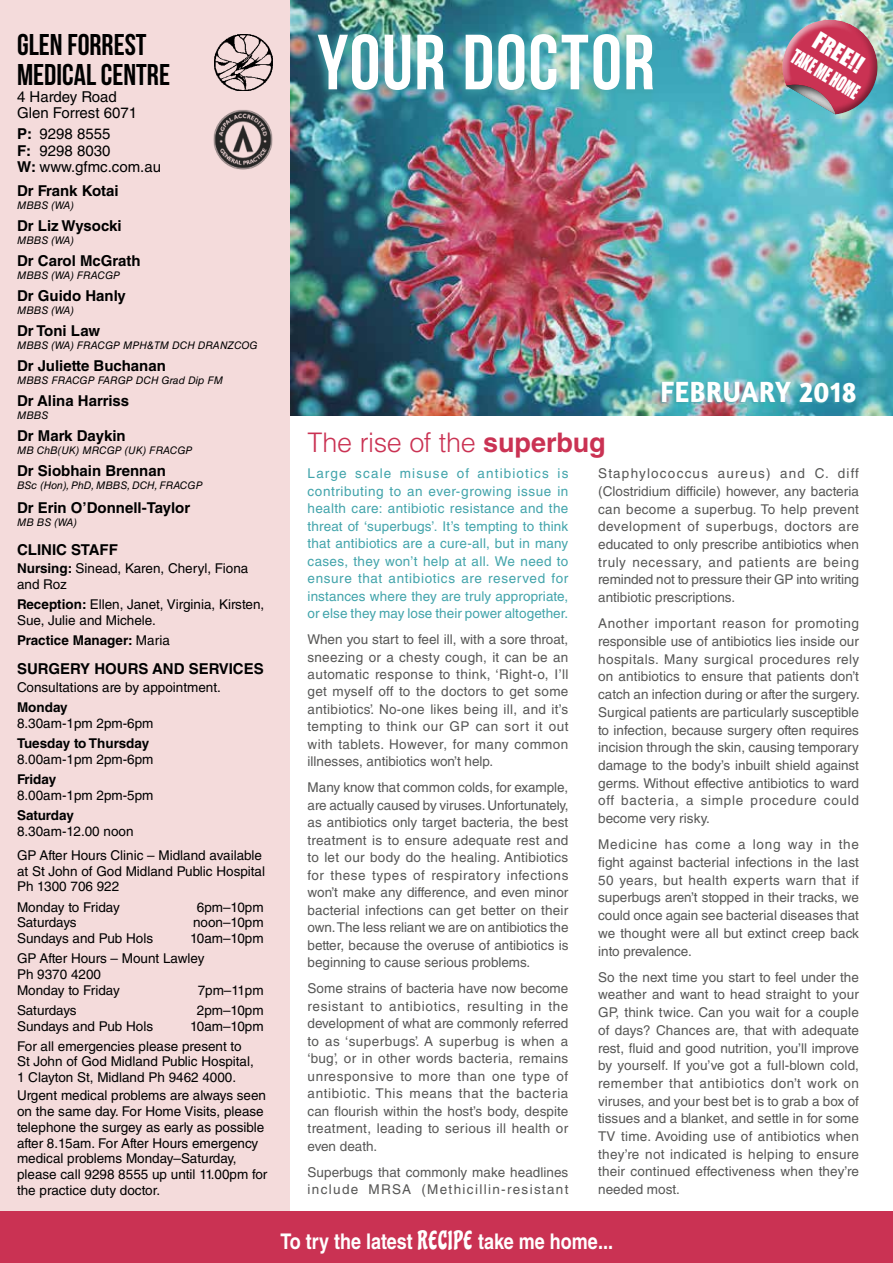
<style>
.page{position:relative;width:893px;height:1263px;background:#fff}
.page>*{position:absolute;margin:0;border:0;box-sizing:border-box;transform-origin:0 0}
.t1{font:700 78px "Bebas Neue";letter-spacing:.02em;color:#fff}
.t2{font:30px/30px "Bebas Neue";color:#000}
.t3{font:700 30px "Amaranth";letter-spacing:.025em;color:#fff;scale:.9 1}
.t4{font:300 27px "Helvetica LT Std";letter-spacing:-.015em;color:#ca3253}
.t5{font:22.5px "Impact";color:#fff}
.t6{font:700 21.6px "Helvetica LT Std";color:#fff;scale:.83 1}
.t7{font:18.9px "Impact";color:#fff;scale:.71 1}
.t8{font:700 15px "Helvetica LT Std";color:#000}
.t9{font:15px/16.5px "Helvetica LT Std";color:#000}
.t10{font:13.5px/17.7px "Helvetica LT Std";letter-spacing:.005em;color:#575756;text-align:justify}
.t11{font:13.5px/15.8px "Helvetica LT Std";color:#000}
.t12{font:13.5px/17.5px "Helvetica LT Std";letter-spacing:.005em;color:#42a4ab;text-align:justify}
.t13{font:700 13.5px "Helvetica LT Std";color:#000}
.t14{font:italic 10.5px "Helvetica LT Std";color:#000}
.s1{font-weight:700}
.s2{font-weight:400}
.s3{font-family:"Chicle";font-weight:400;font-size:25.2px}
</style>
<div class="page">
<img style="left:289px;top:0;width:604px;height:416px">
<div style="left:0;top:0;width:289px;height:1213px;background:#f4dbdb"></div>
<div style="left:0;top:1211px;width:893px;height:52px;background:#ca3253"></div>
<div style="left:782px;top:18px;width:84px;height:74px;background:#fff;opacity:.65"></div>
<svg style="left:782px;top:20px;width:97px;height:94px"></svg>
<div style="left:769px;top:54px;width:93px;height:93px;background:#000;opacity:.75"></div>
<div style="left:659px;top:381px;width:197px;height:24px;background:#42a4ab;opacity:.81"></div>
<img style="left:308px;top:27px;width:351px;height:73px">
<img style="left:213px;top:110px;width:60px;height:60px">
<img style="left:214px;top:34px;width:58px;height:57px">
<h2 class="t2" style="left:17px;top:29px;width:155px">GLEN FORREST<br>MEDICAL CENTRE</h2>
<p class="t9" style="left:17px;top:88px;width:122px">4 Hardey Road<br>Glen Forrest 6071</p>
<p class="t9" style="left:17px;top:125px;width:146px"><span class="s1">P:</span> 9298 8555<br><span class="s1">F:</span> 9298 8030<br><span class="s1">W:</span> www.gfmc.com.au</p>
<p class="t8" style="left:17px;top:182px;width:103px">Dr Frank Kotai</p>
<p class="t14" style="left:17px;top:199px;width:58px">MBBS (WA)</p>
<p class="t8" style="left:17px;top:217px;width:106px">Dr Liz Wysocki</p>
<p class="t14" style="left:17px;top:234px;width:58px">MBBS (WA)</p>
<p class="t8" style="left:17px;top:252px;width:125px">Dr Carol McGrath</p>
<p class="t14" style="left:17px;top:269px;width:105px">MBBS (WA) FRACGP</p>
<p class="t8" style="left:17px;top:287px;width:110px">Dr Guido Hanly</p>
<p class="t14" style="left:17px;top:304px;width:58px">MBBS (WA)</p>
<p class="t8" style="left:17px;top:322px;width:85px">Dr Toni Law</p>
<p class="t14" style="left:17px;top:339px;width:242px">MBBS (WA) FRACGP MPH&amp;TM DCH DRANZCOG</p>
<p class="t8" style="left:17px;top:357px;width:150px">Dr Juliette Buchanan</p>
<p class="t14" style="left:17px;top:374px;width:208px">MBBS FRACGP FARGP DCH Grad Dip FM</p>
<p class="t8" style="left:17px;top:392px;width:114px">Dr Alina Harriss</p>
<p class="t14" style="left:17px;top:409px;width:33px">MBBS</p>
<p class="t8" style="left:17px;top:427px;width:110px">Dr Mark Daykin</p>
<p class="t14" style="left:17px;top:444px;width:177px">MB ChB(UK) MRCGP (UK) FRACGP</p>
<p class="t8" style="left:17px;top:462px;width:150px">Dr Siobhain Brennan</p>
<p class="t14" style="left:17px;top:479px;width:187px">BSc (Hon), PhD, MBBS, DCH, FRACGP</p>
<p class="t8" style="left:17px;top:499px;width:175px">Dr Erin O’Donnell-Taylor</p>
<p class="t14" style="left:17px;top:516px;width:61px">MB BS (WA)</p>
<p class="t8" style="left:17px;top:541px;width:102px">CLINIC STAFF</p>
<p class="t11" style="left:17px;top:561px;width:233px"><span class="s1">Nursing:</span> Sinead, Karen, Cheryl, Fiona and Roz</p>
<p class="t11" style="left:17px;top:596px;width:249px"><span class="s1">Reception:</span> Ellen, Janet, Virginia, Kirsten,<br>Sue, Julie and Michele.</p>
<p class="t13" style="left:17px;top:632px;width:154px">Practice Manager: <span class="s2">Maria</span></p>
<p class="t8" style="left:17px;top:660px;width:248px">SURGERY HOURS AND SERVICES</p>
<p class="t11" style="left:17px;top:679px;width:205px">Consultations are by appointment.</p>
<p class="t13" style="left:17px;top:699px;width:52px">Monday</p>
<p class="t11" style="left:17px;top:715px;width:138px">8.30am-1pm 2pm-6pm</p>
<p class="t13" style="left:17px;top:735px;width:134px">Tuesday to Thursday</p>
<p class="t11" style="left:17px;top:751px;width:138px">8.00am-1pm 2pm-6pm</p>
<p class="t13" style="left:17px;top:771px;width:41px">Friday</p>
<p class="t11" style="left:17px;top:787px;width:138px">8.00am-1pm 2pm-5pm</p>
<p class="t13" style="left:17px;top:807px;width:58px">Saturday</p>
<p class="t11" style="left:17px;top:819px;width:246px;line-height:24.3px">8.30am-12.00 noon<br>GP After Hours Clinic – Midland available</p>
<p class="t11" style="left:17px;top:863px;width:250px">at St John of God Midland Public Hospital<br>Ph 1300 706 922</p>
<p class="t11" style="left:17px;top:899px;width:104px">Monday to Friday</p>
<p class="t11" style="left:197px;top:899px;width:68px">6pm–10pm</p>
<p class="t11" style="left:17px;top:915px;width:61px">Saturdays</p>
<p class="t11" style="left:193px;top:915px;width:72px">noon–10pm</p>
<p class="t11" style="left:17px;top:930px;width:138px">Sundays and Pub Hols</p>
<p class="t11" style="left:17px;top:928px;width:248px;line-height:20.1px;text-indent:173px">10am–10pm<br>GP After Hours – Mount Lawley</p>
<p class="t11" style="left:17px;top:966px;width:104px">Ph 9370 4200<br>Monday to Friday</p>
<p class="t11" style="left:198px;top:982px;width:67px">7pm–11pm</p>
<p class="t11" style="left:17px;top:1002px;width:61px">Saturdays</p>
<p class="t11" style="left:197px;top:1002px;width:68px">2pm–10pm</p>
<p class="t11" style="left:17px;top:1018px;width:138px">Sundays and Pub Hols</p>
<p class="t11" style="left:17px;top:1016px;width:248px;line-height:20.1px;text-indent:173px">10am–10pm<br>For all emergencies please present to</p>
<p class="t11" style="left:17px;top:1054px;width:238px">St John of God Midland Public Hospital,<br>1 Clayton St, Midland Ph 9462 4000.</p>
<p class="t11" style="left:17px;top:1087px;width:252px">Urgent medical problems are always seen on the same day. For Home Visits, please telephone the surgey as early as possible after 8.15am. For After Hours emergency medical problems Monday–Saturday, please call 9298 8555 up until 11.00pm for the practice duty doctor.</p>
<h1 class="t1" style="left:317px;top:20px;width:339px">YOUR DOCTOR</h1>
<h3 class="t5" style="left:824px;top:23px;width:56px;rotate:31deg">FREE!!</h3>
<h3 class="t7" style="left:800px;top:42px;width:108px;rotate:31deg">TAKE ME HOME</h3>
<h2 class="t3" style="left:661px;top:372px;width:220px">FEBRUARY 2018</h2>
<h3 class="t4" style="left:308px;top:426px;width:299px">The rise of the <span class="s1">superbug</span></h3>
<p class="t12" style="left:308px;top:465px;width:262px">Large scale misuse of antibiotics is contributing to an ever-growing issue in health care: antibiotic resistance and the threat of ‘superbugs’. It’s tempting to think that antibiotics are a cure-all, but in many cases, they won’t help at all. We need to ensure that antibiotics are reserved for instances where they are truly appropriate, or else they may lose their power altogether.</p>
<p class="t10" style="left:308px;top:630px;width:262px">When you start to feel ill, with a sore throat, sneezing or a chesty cough, it can be an automatic response to think, ‘Right-o, I’ll get myself off to the doctors to get some antibiotics’. No-one likes being ill, and it’s tempting to think our GP can sort it out with tablets. However, for many common illnesses, antibiotics won’t help.</p>
<p class="t10" style="left:308px;top:779px;width:262px">Many know that common colds, for example, are actually caused by viruses. Unfortunately, as antibiotics only target bacteria, the best treatment is to ensure adequate rest and to let our body do the healing. Antibiotics for these types of respiratory infections won’t make any difference, and even minor bacterial infections can get better on their own. The less reliant we are on antibiotics the better, because the overuse of antibiotics is beginning to cause serious problems.</p>
<p class="t10" style="left:308px;top:980px;width:262px">Some strains of bacteria have now become resistant to antibiotics, resulting in the development of what are commonly referred to as ‘superbugs’. A superbug is when a ‘bug’, or in other words bacteria, remains unresponsive to more than one type of antibiotic. This means that the bacteria can flourish within the host’s body, despite treatment, leading to serious ill health or even death.</p>
<p class="t10" style="left:308px;top:1163px;width:262px">Superbugs that commonly make headlines include MRSA (Methicillin-resistant</p>
<p class="t10" style="left:598px;top:465px;width:262px">Staphylococcus aureus) and C. diff (Clostridium difficile) however, any bacteria can become a superbug. To help prevent development of superbugs, doctors are educated to only prescribe antibiotics when truly necessary, and patients are being reminded not to pressure their GP into writing antibiotic prescriptions.</p>
<p class="t10" style="left:598px;top:615px;width:263px">Another important reason for promoting responsible use of antibiotics lies inside our hospitals. Many surgical procedures rely on antibiotics to ensure that patients don’t catch an infection during or after the surgery.<br>Surgical patients are particularly susceptible to infection, because surgery often requires incision through the skin, causing temporary damage to the body’s inbuilt shield against germs. Without effective antibiotics to ward off bacteria, a simple procedure could become very risky.</p>
<p class="t10" style="left:598px;top:836px;width:262px">Medicine has come a long way in the fight against bacterial infections in the last 50 years, but health experts warn that if superbugs aren’t stopped in their tracks, we could once again see bacterial diseases that we thought were all but extinct creep back into prevalence.</p>
<p class="t10" style="left:598px;top:968px;width:262px">So the next time you start to feel under the weather and want to head straight to your GP, think twice. Can you wait for a couple of days? Chances are, that with adequate rest, fluid and good nutrition, you’ll improve by yourself. If you’ve got a full-blown cold, remember that antibiotics don’t work on viruses, and your best bet is to grab a box of tissues and a blanket, and settle in for some TV time. Avoiding use of antibiotics when they’re not indicated is helping to ensure their continued effectiveness when they’re needed most.</p>
<h3 class="t6" style="left:280px;top:1228px;width:403px">To try the latest <span class="s3">RECIPE</span> take me home...</h3>
</div>
